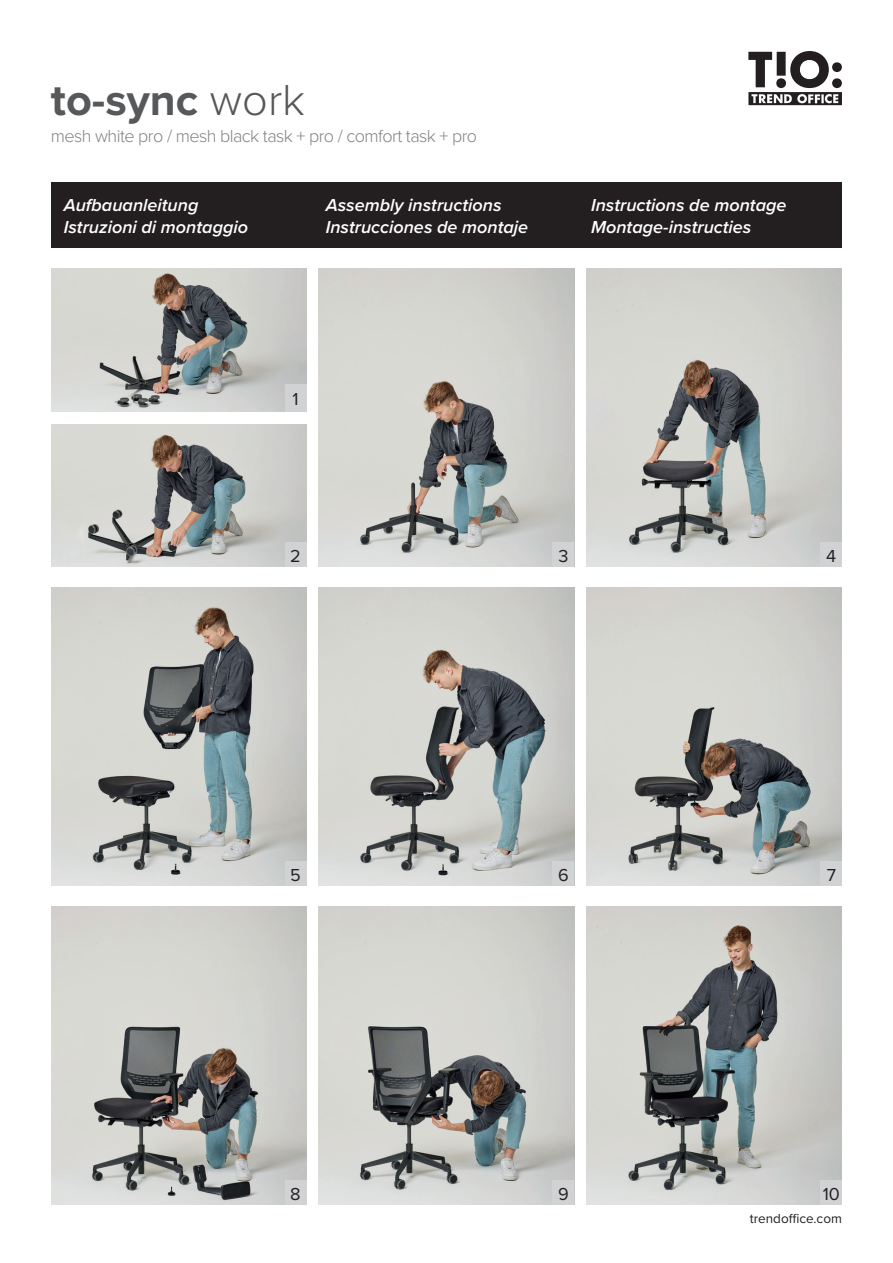
<style>
.page{position:relative;width:893px;height:1263px;background:#fff}
.page>*{position:absolute;margin:0;border:0;box-sizing:border-box;transform-origin:0 0}
.t1{font:700 45px "Proxima Nova";color:#57585a}
.t2{font:italic 600 18px "Proxima Nova";color:#fff}
.t3{font:300 18px "Proxima Nova";letter-spacing:-.03em;color:#808285}
.t4{font:18px "Proxima Nova";color:#231f20}
.t5{font:13.5px "Proxima Nova";color:#231f20}
.s1{font-weight:300}
</style>
<div class="page">
<img style="left:51px;top:424px;width:255px;height:143px">
<img style="left:51px;top:269px;width:255px;height:142px">
<div style="left:285px;top:384px;width:21px;height:27px;background:#d1d2d4"></div>
<img style="left:51px;top:588px;width:255px;height:297px">
<img style="left:587px;top:907px;width:255px;height:297px">
<img style="left:319px;top:269px;width:255px;height:298px">
<img style="left:51px;top:907px;width:255px;height:297px">
<img style="left:587px;top:588px;width:255px;height:297px">
<img style="left:587px;top:269px;width:255px;height:298px">
<div style="left:285px;top:542px;width:21px;height:25px;background:#d1d2d4"></div>
<div style="left:553px;top:542px;width:21px;height:25px;background:#d1d2d4"></div>
<div style="left:821px;top:542px;width:21px;height:25px;background:#d1d2d4"></div>
<div style="left:285px;top:861px;width:21px;height:24px;background:#d1d2d4"></div>
<div style="left:821px;top:1180px;width:21px;height:24px;background:#d1d2d4"></div>
<div style="left:821px;top:861px;width:21px;height:24px;background:#d1d2d4"></div>
<div style="left:285px;top:1180px;width:21px;height:24px;background:#d1d2d4"></div>
<div style="left:51px;top:182px;width:791px;height:65px;background:#231f20"></div>
<img style="left:319px;top:588px;width:255px;height:297px">
<img style="left:319px;top:907px;width:255px;height:297px">
<div style="left:553px;top:861px;width:21px;height:24px;background:#d1d2d4"></div>
<div style="left:553px;top:1180px;width:21px;height:24px;background:#d1d2d4"></div>
<svg style="left:748px;top:51px;width:94px;height:54px"></svg>
<h1 class="t1" style="left:51px;top:66px;width:256px">to-sync <span class="s1">work</span></h1>
<p class="t3" style="left:51px;top:122px;width:428px">mesh white pro / mesh black task + pro / comfort task + pro</p>
<p class="t2" style="left:64px;top:191px;width:136px">Aufbauanleitung</p>
<p class="t2" style="left:326px;top:191px;width:177px">Assembly instructions</p>
<p class="t2" style="left:591px;top:191px;width:197px">Instructions de montage</p>
<p class="t2" style="left:64px;top:213px;width:186px">Istruzioni di montaggio</p>
<p class="t2" style="left:326px;top:213px;width:204px">Instrucciones de montaje</p>
<p class="t2" style="left:591px;top:213px;width:162px">Montage-instructies</p>
<p class="t4" style="left:292px;top:385px;width:8px">1</p>
<p class="t4" style="left:290px;top:542px;width:12px">2</p>
<p class="t4" style="left:558px;top:542px;width:12px">3</p>
<p class="t4" style="left:826px;top:542px;width:12px">4</p>
<p class="t4" style="left:290px;top:861px;width:12px">5</p>
<p class="t4" style="left:290px;top:1180px;width:12px">8</p>
<p class="t4" style="left:558px;top:861px;width:12px">6</p>
<p class="t4" style="left:558px;top:1180px;width:12px">9</p>
<p class="t4" style="left:827px;top:861px;width:11px">7</p>
<p class="t4" style="left:823px;top:1180px;width:19px">10</p>
<p class="t5" style="left:750px;top:1208px;width:94px">trendoffice.com</p>
</div>
